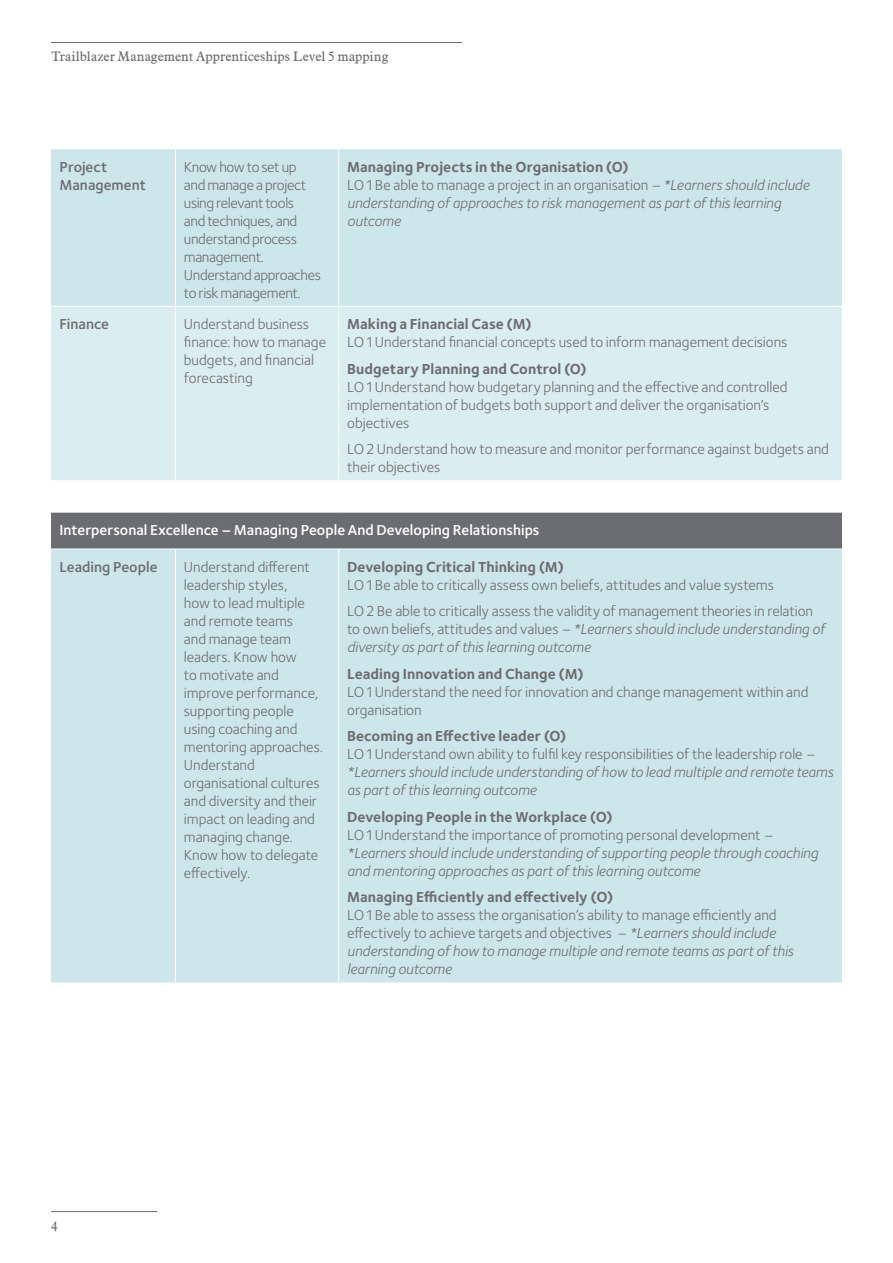
<style>
.page{position:relative;width:893px;height:1263px;background:#fff}
.page>*{position:absolute;margin:0;border:0;box-sizing:border-box;transform-origin:0 0}
._3_body{font:15px/18px "Foundry Sterling";color:#6c6d70}
._3_body-2{font:italic 15px/18px "Foundry Sterling";color:#6c6d70}
._2_italic{font:15px/18px "Foundry Sterling";letter-spacing:-.005em;color:#6c6d70}
._1{font:700 15px "Foundry Sterling";letter-spacing:.005em;color:#6c6d70}
._2_italic-2{font:15px/18px "Foundry Sterling";letter-spacing:-.025em;color:#6c6d70}
._2_italic-3{font:600 15px "Foundry Sterling";color:#fff}
._2_italic-4{font:600 15px/18px "Foundry Sterling";color:#6c6d70}
.t1{font:13.5px "Aldine 721 BT";letter-spacing:.005em;color:#6c6d70}
.s1{font-style:normal}
.s2{font-style:italic}
</style>
<div class="page">
<hr style="left:51px;top:42px;width:411px;height:1px;background:#6c6d70">
<hr style="left:51px;top:1211px;width:106px;height:1px;background:#6c6d70">
<div style="left:51px;top:150px;width:791px;height:832px;background:#cce6ea"></div>
<div style="left:51px;top:307px;width:791px;height:173px;background:#daedf0"></div>
<svg style="left:51px;top:481px;width:791px;height:31px"></svg>
<div style="left:51px;top:512px;width:791px;height:37px;background:#6c6d70"></div>
<hr style="left:175px;top:149px;width:1px;height:157px;background:#fff">
<hr style="left:338px;top:149px;width:1px;height:157px;background:#fff">
<hr style="left:51px;top:306px;width:124px;height:1px;background:#fff">
<hr style="left:175px;top:306px;width:164px;height:1px;background:#fff">
<hr style="left:175px;top:307px;width:1px;height:173px;background:#fff">
<hr style="left:339px;top:306px;width:503px;height:1px;background:#fff">
<hr style="left:338px;top:307px;width:1px;height:173px;background:#fff">
<hr style="left:51px;top:480px;width:124px;height:1px;background:#fff">
<hr style="left:175px;top:480px;width:164px;height:1px;background:#fff">
<hr style="left:175px;top:481px;width:1px;height:31px;background:#fff">
<hr style="left:339px;top:480px;width:503px;height:1px;background:#fff">
<hr style="left:338px;top:481px;width:1px;height:31px;background:#fff">
<hr style="left:51px;top:512px;width:124px;height:1px;background:#fff">
<hr style="left:175px;top:512px;width:164px;height:1px;background:#fff">
<hr style="left:339px;top:512px;width:503px;height:1px;background:#fff">
<hr style="left:51px;top:549px;width:124px;height:1px;background:#fff">
<hr style="left:175px;top:549px;width:164px;height:1px;background:#fff">
<hr style="left:175px;top:549px;width:1px;height:433px;background:#fff">
<hr style="left:339px;top:549px;width:503px;height:1px;background:#fff">
<hr style="left:338px;top:549px;width:1px;height:433px;background:#fff">
<p class="t1" style="left:51px;top:48px;width:339px">Trailblazer Management Apprenticeships Level 5 mapping</p>
<p class="_2_italic-4" style="left:60px;top:158px;width:88px">Project<br>Management</p>
<p class="_2_italic-2" style="left:184px;top:158px;width:139px">Know how to set up and manage a project using relevant tools<br>and techniques, and understand process management.<br>Understand approaches to risk management.</p>
<p class="_1" style="left:347px;top:158px;width:283px">Managing Projects in the Organisation (O)</p>
<p class="_3_body-2" style="left:347px;top:176px;width:464px"><span class="s1">LO 1 Be able to manage a project in an organisation</span> – *Learners should include understanding of approaches to risk management as part of this learning outcome</p>
<p class="_2_italic-4" style="left:60px;top:316px;width:51px">Finance</p>
<p class="_2_italic" style="left:184px;top:315px;width:144px">Understand business finance: how to manage budgets, and financial forecasting</p>
<p class="_1" style="left:347px;top:315px;width:186px">Making a Financial Case (M)</p>
<p class="_3_body" style="left:347px;top:333px;width:442px">LO 1 Understand financial concepts used to inform management decisions</p>
<p class="_1" style="left:347px;top:360px;width:241px">Budgetary Planning and Control (O)</p>
<p class="_3_body" style="left:347px;top:378px;width:442px">LO 1 Understand how budgetary planning and the effective and controlled implementation of budgets both support and deliver the organisation’s objectives</p>
<p class="_3_body" style="left:347px;top:440px;width:483px">LO 2 Understand how to measure and monitor performance against budgets and their objectives</p>
<p class="_2_italic-3" style="left:60px;top:521px;width:482px">Interpersonal Excellence – Managing People And Developing Relationships</p>
<p class="_2_italic-4" style="left:60px;top:558px;width:100px">Leading People</p>
<p class="_2_italic" style="left:184px;top:558px;width:141px">Understand different leadership styles,<br>how to lead multiple and remote teams<br>and manage team leaders. Know how<br>to motivate and improve performance, supporting people using coaching and mentoring approaches.<br>Understand organisational cultures and diversity and their impact on leading and managing change.<br>Know how to delegate effectively.</p>
<p class="_1" style="left:347px;top:558px;width:218px">Developing Critical Thinking (M)</p>
<p class="_3_body" style="left:347px;top:576px;width:428px">LO 1 Be able to critically assess own beliefs, attitudes and value systems</p>
<p class="_3_body" style="left:347px;top:602px;width:479px">LO 2 Be able to critically assess the validity of management theories in relation to own beliefs, attitudes and values <span class="s2">– *Learners should include understanding of diversity as part of this learning outcome</span></p>
<p class="_1" style="left:347px;top:665px;width:238px">Leading Innovation and Change (M)</p>
<p class="_3_body" style="left:347px;top:683px;width:463px">LO 1 Understand the need for innovation and change management within and organisation</p>
<p class="_1" style="left:347px;top:727px;width:221px">Becoming an Effective leader (O)</p>
<p class="_3_body-2" style="left:347px;top:745px;width:488px"><span class="s1">LO 1 Understand own ability to fulfil key responsibilities of the leadership role</span> – *Learners should include understanding of how to lead multiple and remote teams as part of this learning outcome</p>
<p class="_1" style="left:347px;top:808px;width:267px">Developing People in the Workplace (O)</p>
<p class="_3_body-2" style="left:347px;top:826px;width:472px"><span class="s1">LO 1 Understand the importance of promoting personal development</span> – *Learners should include understanding of supporting people through coaching and mentoring approaches as part of this learning outcome</p>
<p class="_1" style="left:347px;top:888px;width:268px">Managing Efficiently and effectively (O)</p>
<p class="_3_body" style="left:347px;top:906px;width:448px">LO 1 Be able to assess the organisation’s ability to manage efficiently and effectively to achieve targets and objectives – <span class="s2">*Learners should include understanding of how to manage multiple and remote teams as part of this learning outcome</span></p>
<p class="t1" style="left:51px;top:1218px;width:8px">4</p>
</div>
